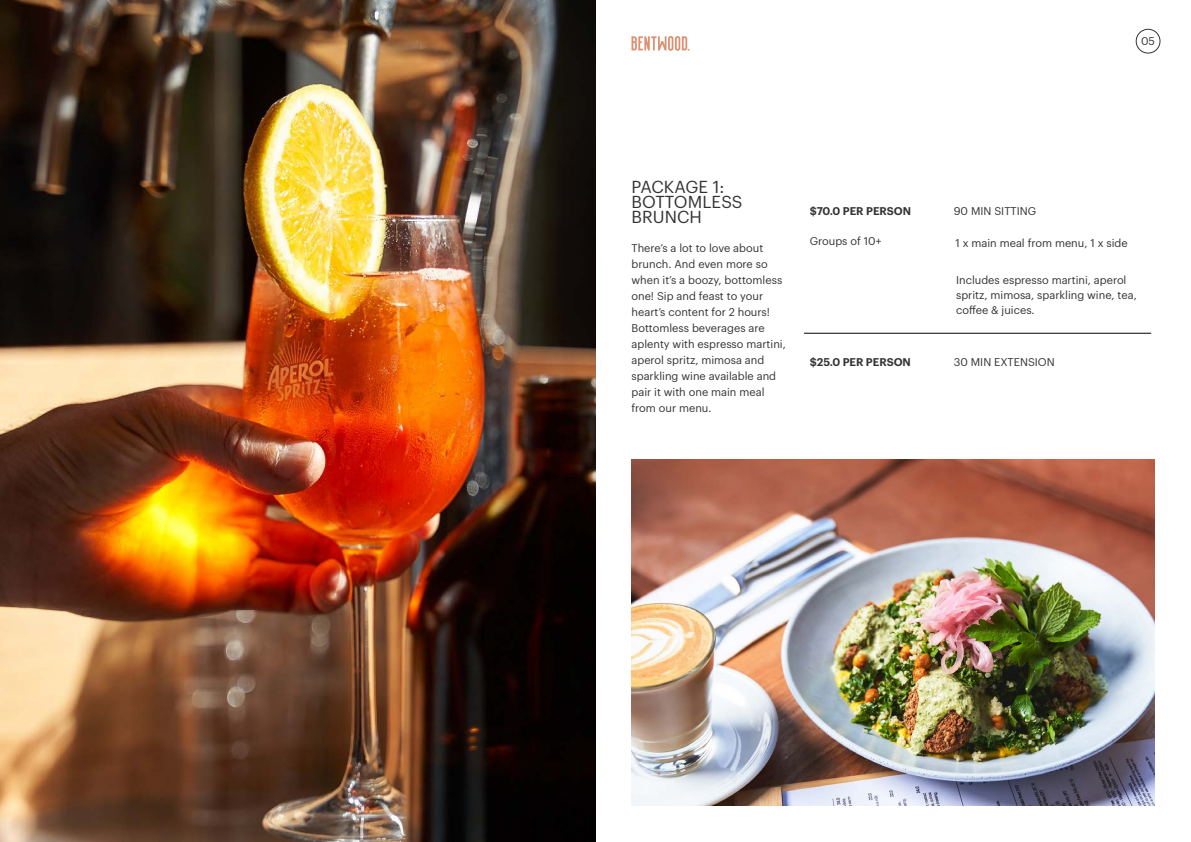
<style>
.page{position:relative;width:1191px;height:842px;background:#fff}
.page>*{position:absolute;margin:0;border:0;box-sizing:border-box;transform-origin:0 0}
.t1{font:17px/15px "Graphik";letter-spacing:.005em;color:#333}
.t2{font:11px/16px "Graphik";color:#333}
.t3{font:600 11px "Graphik";color:#333}
</style>
<div class="page">
<svg style="left:631px;top:36px;width:58px;height:15px"></svg>
<div style="left:1136px;top:29px;width:24px;height:24px;border:1px solid #333;border-radius:50%"></div>
<img style="left:0;top:0;width:595px;height:842px">
<hr style="left:804px;top:333px;width:347px;height:1px;background:#000">
<img style="left:631px;top:459px;width:524px;height:347px">
<p class="t2" style="left:1141px;top:32px;width:15px">05</p>
<h1 class="t1" style="left:631px;top:178px;width:112px">PACKAGE 1:<br>BOTTOMLESS<br>BRUNCH</h1>
<p class="t2" style="left:631px;top:239px;width:156px">There’s a lot to love about brunch. And even more so when it’s a boozy, bottomless one! Sip and feast to your heart’s content for 2 hours!<br>Bottomless beverages are aplenty with espresso martini, aperol spritz, mimosa and sparkling wine available and pair it with one main meal from our menu.</p>
<p class="t3" style="left:809px;top:202px;width:103px">$70.0 PER PERSON</p>
<p class="t2" style="left:953px;top:202px;width:84px">90 MIN SITTING</p>
<p class="t2" style="left:809px;top:232px;width:73px">Groups of 10+</p>
<p class="t2" style="left:955px;top:234px;width:174px">1 x main meal from menu, 1 x side</p>
<p class="t2" style="left:956px;top:272px;width:182px;line-height:15px">Includes espresso martini, aperol spritz, mimosa, sparkling wine, tea, coffee &amp; juices.</p>
<p class="t3" style="left:809px;top:354px;width:103px">$25.0 PER PERSON</p>
<p class="t2" style="left:953px;top:353px;width:102px">30 MIN EXTENSION</p>
</div>
